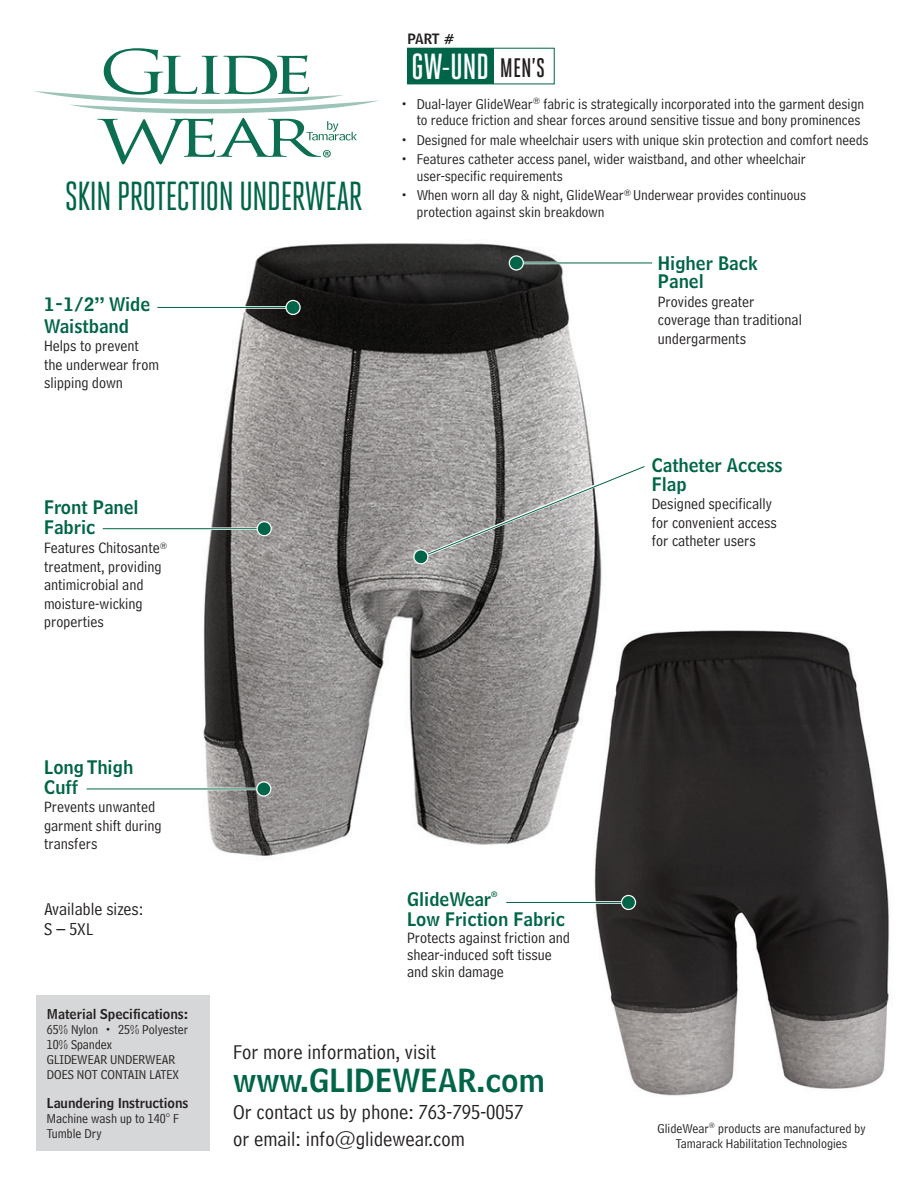
<style>
.page{position:relative;width:918px;height:1188px;background:#fff}
.page>*{position:absolute;margin:0;border:0;box-sizing:border-box;transform-origin:0 0}
.t1{font:40.5px "Heroic Condensed";letter-spacing:-.025em;color:#006548}
.t2{font:500 36.3px "Heroic Condensed";color:#fff}
.t3{font:31.5px "Bell Centennial Name And Number";color:#006548}
.t4{font:21px/27px "Bell Centennial Address";color:#231f20}
.t5{font:18.45px/18.5px "Bell Centennial Name And Number";color:#006548}
.t6{font:18px/19.5px "Bell Centennial Address";color:#231f20}
.t7{font:15.9px/18.5px "Bell Centennial Address";color:#231f20}
.t8{font:15px/16.5px "Bell Centennial Address";color:#231f20}
.t9{font:14.1px "Bell Centennial Name And Number";color:#231f20}
.t10{font:13.5px/15px "Bell Centennial Address";color:#231f20}
.t11{font:13.5px "Bell Centennial Name And Number";color:#231f20}
.t12{font:7.95px "Bell Centennial Name And Number";color:#006548}
.s1{font-size:26.85px;color:#231f20}
</style>
<div class="page">
<img style="left:86px;top:243px;width:516px;height:613px">
<svg style="left:34px;top:48px;width:345px;height:116px"></svg>
<div style="left:407px;top:48px;width:87px;height:36px;background:#006548"></div>
<div style="left:407px;top:48px;width:148px;height:36px;border:1px solid #006548"></div>
<hr style="left:157px;top:306px;width:133px;height:3px;background:#fff">
<hr style="left:157px;top:307px;width:133px;height:1px;background:#006548">
<div style="left:286px;top:300px;width:14px;height:14px;background:#006548;border-radius:50%"></div>
<div style="left:285px;top:300px;width:16px;height:15px;border:1px solid #fff;border-radius:50%"></div>
<hr style="left:128px;top:527px;width:133px;height:3px;background:#fff">
<hr style="left:103px;top:528px;width:158px;height:1px;background:#006548">
<div style="left:257px;top:522px;width:14px;height:14px;background:#006548;border-radius:50%"></div>
<div style="left:257px;top:521px;width:15px;height:15px;border:1px solid #fff;border-radius:50%"></div>
<hr style="left:519px;top:262px;width:133px;height:2px;background:#fff">
<hr style="left:519px;top:263px;width:133px;height:1px;background:#006548">
<div style="left:509px;top:256px;width:14px;height:14px;background:#006548;border-radius:50%"></div>
<div style="left:509px;top:255px;width:15px;height:16px;border:1px solid #fff;border-radius:50%"></div>
<hr style="left:128px;top:788px;width:133px;height:2px;background:#fff">
<hr style="left:86px;top:789px;width:175px;height:1px;background:#006548">
<div style="left:257px;top:782px;width:14px;height:14px;background:#006548;border-radius:50%"></div>
<div style="left:256px;top:781px;width:15px;height:16px;border:1px solid #fff;border-radius:50%"></div>
<svg style="left:413px;top:463px;width:232px;height:102px"></svg>
<img style="left:495px;top:620px;width:395px;height:476px">
<hr style="left:541px;top:901px;width:85px;height:3px;background:#fff">
<hr style="left:506px;top:902px;width:120px;height:1px;background:#006548">
<div style="left:621px;top:895px;width:15px;height:14px;background:#006548;border-radius:50%"></div>
<div style="left:621px;top:895px;width:15px;height:15px;border:1px solid #fff;border-radius:50%"></div>
<div style="left:36px;top:996px;width:174px;height:155px;background:#d6d7d8"></div>
<p class="t9" style="left:408px;top:30px;width:48px">PART #</p>
<h1 class="t1" style="left:65px;top:174px;width:299px">SKIN PROTECTION UNDERWEAR</h1>
<p class="t5" style="left:44px;top:294px;width:108px;line-height:21.1px">1-1/2” Wide<br>Waistband</p>
<p class="t7" style="left:44px;top:337px;width:116px">Helps to prevent the underwear from slipping down</p>
<p class="t5" style="left:44px;top:497px;width:96px;line-height:19.8px">Front Panel<br>Fabric</p>
<p class="t7" style="left:44px;top:539px;width:125px">Features Chitosante<sup>® </sup>treatment, providing antimicrobial and moisture-wicking properties</p>
<h2 class="t2" style="left:411px;top:46px;width:135px">GW-UND <span class="s1">MEN’S</span></h2>
<p class="t8" style="left:400px;top:96px;width:466px;text-align:right">• Dual-layer GlideWear<sup>®</sup> fabric is strategically incorporated into the garment design to reduce friction and shear forces around sensitive tissue and bony prominences</p>
<p class="t8" style="left:400px;top:132px;width:470px">• Designed for male wheelchair users with unique skin protection and comfort needs</p>
<p class="t8" style="left:417px;top:151px;width:391px;text-indent:-17px">• Features catheter access panel, wider waistband, and other wheelchair user-specific requirements</p>
<p class="t8" style="left:417px;top:187px;width:391px;text-indent:-17px">• When worn all day &amp; night, GlideWear<sup>®</sup> Underwear provides continuous protection against skin breakdown</p>
<p class="t5" style="left:658px;top:254px;width:101px">Higher Back<br>Panel</p>
<p class="t7" style="left:658px;top:292px;width:146px">Provides greater coverage than traditional undergarments</p>
<p class="t5" style="left:652px;top:456px;width:133px">Catheter Access<br>Flap</p>
<p class="t7" style="left:652px;top:495px;width:127px">Designed specifically for convenient access for catheter users</p>
<p class="t5" style="left:44px;top:757px;width:91px;line-height:19.8px">Long Thigh<br>Cuff</p>
<p class="t7" style="left:44px;top:798px;width:119px">Prevents unwanted garment shift during transfers</p>
<p class="t6" style="left:44px;top:899px;width:101px">Available sizes:<br>S – 5XL</p>
<p class="t5" style="left:407px;top:890px;width:86px">GlideWear</p>
<p class="t12" style="left:491px;top:889px;width:8px">®</p>
<p class="t5" style="left:407px;top:910px;width:159px">Low Friction Fabric</p>
<p class="t7" style="left:407px;top:929px;width:164px;line-height:17.1px">Protects against friction and shear-induced soft tissue and skin damage</p>
<p class="t11" style="left:47px;top:1005px;width:143px">Material Specifications:</p>
<p class="t10" style="left:47px;top:1022px;width:143px">65% Nylon • 25% Polyester<br>10% Spandex<br>GLIDEWEAR UNDERWEAR<br>DOES NOT CONTAIN LATEX</p>
<p class="t11" style="left:47px;top:1094px;width:143px">Laundering Instructions</p>
<p class="t10" style="left:47px;top:1111px;width:134px">Machine wash up to 140° F<br>Tumble Dry</p>
<h3 class="t4" style="left:233px;top:1038px;width:204px">For more information, visit</h3>
<h3 class="t3" style="left:233px;top:1060px;width:313px">www.GLIDEWEAR.com</h3>
<h3 class="t4" style="left:233px;top:1098px;width:292px">Or contact us by phone: 763-795-0057 or email: info@glidewear.com</h3>
<p class="t10" style="left:658px;top:1121px;width:210px;text-align:center">GlideWear<sup>®</sup> products are manufactured by<br>Tamarack Habilitation Technologies</p>
</div>
